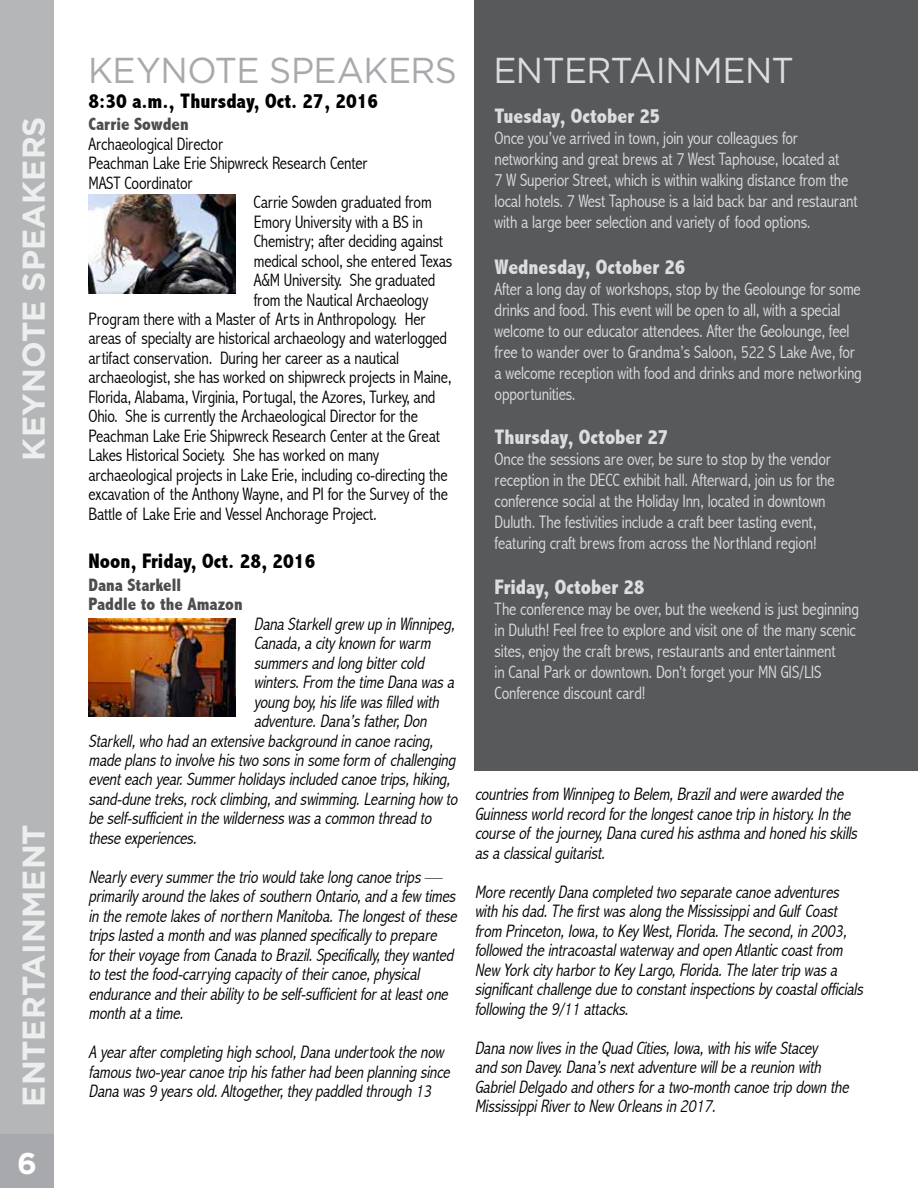
<style>
.page{position:relative;width:918px;height:1188px;background:#fff}
.page>*{position:absolute;margin:0;border:0;box-sizing:border-box;transform-origin:0 0}
.t1{font:36px "Gotham";letter-spacing:-.01em;color:#a7a9ac;scale:.96 1}
.t2{font:36px "Gotham";letter-spacing:-.02em;color:#dcddde;scale:.96 1}
.t3{font:700 31.5px "Gotham";color:#edeeee}
.t4{font:700 30px "Gotham";color:#fff}
.t5{font:800 condensed 21px "Abadi";color:#dcddde}
.t6{font:800 condensed 21px "Abadi";color:#000}
.t7{font:italic 300 condensed 18px/19.5px "Abadi";letter-spacing:-.015em;color:#000}
.t8{font:300 condensed 18px/21px "Abadi";letter-spacing:-.01em;color:#dcddde}
.t9{font:300 condensed 18px "Abadi";letter-spacing:-.01em;color:#000}
.t10{font:800 condensed 18px/19.5px "Abadi";color:#4d4d4f}
</style>
<div class="page">
<div style="left:0;top:1134px;width:54px;height:54px;background:#a7a9ac"></div>
<div style="left:0;top:0;width:54px;height:1134px;background:#b4b6b8"></div>
<div style="left:475px;top:0;width:443px;height:770px;background:#58595b"></div>
<img style="left:88px;top:195px;width:148px;height:98px">
<img style="left:88px;top:618px;width:147px;height:98px">
<h2 class="t3" style="left:13px;top:460px;width:345px;rotate:-90deg">KEYNOTE SPEAKERS</h2>
<h2 class="t3" style="left:13px;top:1107px;width:284px;rotate:-90deg">ENTERTAINMENT</h2>
<h3 class="t4" style="left:17px;top:1144px;width:21px">6</h3>
<h1 class="t1" style="left:88px;top:47px;width:386px">KEYNOTE SPEAKERS</h1>
<p class="t6" style="left:88px;top:88px;width:291px">8:30 a.m., Thursday, Oct. 27, 2016</p>
<p class="t10" style="left:88px;top:114px;width:102px">Carrie Sowden</p>
<p class="t9" style="left:88px;top:133px;width:136px">Archaeological Director</p>
<p class="t9" style="left:88px;top:153px;width:281px">Peachman Lake Erie Shipwreck Research Center</p>
<p class="t9" style="left:88px;top:172px;width:106px">MAST Coordinator</p>
<p class="t9" style="left:254px;top:192px;width:180px">Carrie Sowden graduated from</p>
<p class="t9" style="left:254px;top:211px;width:171px">Emory University with a BS in</p>
<p class="t9" style="left:254px;top:231px;width:191px">Chemistry; after deciding against</p>
<p class="t9" style="left:254px;top:250px;width:200px">medical school, she entered Texas</p>
<p class="t9" style="left:254px;top:270px;width:183px">A&amp;M University. She graduated</p>
<p class="t9" style="left:254px;top:289px;width:176px">from the Nautical Archaeology</p>
<p class="t9" style="left:89px;top:309px;width:339px">Program there with a Master of Arts in Anthropology. Her</p>
<p class="t9" style="left:89px;top:328px;width:360px">areas of specialty are historical archaeology and waterlogged</p>
<p class="t9" style="left:89px;top:348px;width:312px">artifact conservation. During her career as a nautical</p>
<p class="t9" style="left:89px;top:367px;width:365px">archaeologist, she has worked on shipwreck projects in Maine,</p>
<p class="t9" style="left:89px;top:387px;width:349px">Florida, Alabama, Virginia, Portugal, the Azores, Turkey, and</p>
<p class="t9" style="left:89px;top:406px;width:331px">Ohio. She is currently the Archaeological Director for the</p>
<p class="t9" style="left:89px;top:426px;width:353px">Peachman Lake Erie Shipwreck Research Center at the Great</p>
<p class="t9" style="left:89px;top:445px;width:292px">Lakes Historical Society. She has worked on many</p>
<p class="t9" style="left:89px;top:465px;width:361px">archaeological projects in Lake Erie, including co-directing the</p>
<p class="t9" style="left:89px;top:484px;width:361px">excavation of the Anthony Wayne, and PI for the Survey of the</p>
<p class="t9" style="left:89px;top:504px;width:290px">Battle of Lake Erie and Vessel Anchorage Project.</p>
<p class="t6" style="left:88px;top:549px;width:228px">Noon, Friday, Oct. 28, 2016</p>
<p class="t10" style="left:88px;top:575px;width:156px">Dana Starkell<br>Paddle to the Amazon</p>
<p class="t7" style="left:254px;top:614px;width:206px">DanaStarkellgrew up in Winnipeg,</p>
<p class="t7" style="left:254px;top:633px;width:182px">Canada,acity known forwarm</p>
<p class="t7" style="left:254px;top:653px;width:175px">summersand long bittercold</p>
<p class="t7" style="left:254px;top:672px;width:205px">winters.From thetimeDanawasa</p>
<p class="t7" style="left:254px;top:692px;width:190px">young boy,hislifewasfilled with</p>
<p class="t7" style="left:254px;top:711px;width:178px">adventure.Dana’sfather,Don</p>
<p class="t7" style="left:89px;top:731px;width:349px">Starkell,who had an extensivebackground in canoeracing,</p>
<p class="t7" style="left:89px;top:750px;width:372px">madeplansto involvehistwo sonsin someform of challenging</p>
<p class="t7" style="left:89px;top:770px;width:366px">eventeach year.Summerholidaysincluded canoetrips,hiking,</p>
<p class="t7" style="left:89px;top:789px;width:374px">sand-dunetreks,rockclimbing,and swimming.Learning how to</p>
<p class="t7" style="left:89px;top:809px;width:348px">beself-sufficientin thewildernesswasacommon thread to</p>
<p class="t7" style="left:89px;top:828px;width:113px">theseexperiences.</p>
<p class="t7" style="left:89px;top:867px;width:373px">Nearly every summerthetrio would takelong canoetrips— primarily around thelakesof southern Ontario,and afew times in theremotelakesof northern Manitoba.Thelongestof these tripslasted amonth and wasplanned specifically to prepare fortheirvoyagefrom Canadato Brazil.Specifically,they wanted to testthefood-carrying capacity of theircanoe,physical enduranceand theirability to beself-sufficientforatleastone month atatime.</p>
<p class="t7" style="left:89px;top:1043px;width:366px">A yearaftercompleting high school,Danaundertookthenow famoustwo-yearcanoetrip hisfatherhad been planning since<br>Danawas9 yearsold.Altogether,they paddled through 13</p>
<h1 class="t2" style="left:494px;top:47px;width:315px">ENTERTAINMENT</h1>
<p class="t5" style="left:495px;top:103px;width:167px">Tuesday, October 25</p>
<p class="t8" style="left:495px;top:127px;width:365px">Once you’ve arrived in town, join your colleagues for networking and great brews at 7 West Taphouse, located at<br>7 W Superior Street, which is within walking distance from the local hotels. 7 West Taphouse is a laid back bar and restaurant with a large beer selection and variety of food options.</p>
<p class="t5" style="left:495px;top:255px;width:192px">Wednesday, October 26</p>
<p class="t8" style="left:495px;top:278px;width:369px">After a long day of workshops, stop by the Geolounge for some drinks and food. This event will be open to all, with a special welcome to our educator attendees. After the Geolounge, feel free to wander over to Grandma’s Saloon, 522 S Lake Ave, for a welcome reception with food and drinks and more networking opportunities.</p>
<p class="t5" style="left:495px;top:425px;width:175px">Thursday, October 27</p>
<p class="t8" style="left:495px;top:449px;width:341px">Once the sessions are over, be sure to stop by the vendor reception in the DECC exhibit hall. Afterward, join us for the conference social at the Holiday Inn, located in downtown Duluth. The festivities include a craft beer tasting event, featuring craft brews from across the Northland region!</p>
<p class="t5" style="left:495px;top:575px;width:151px">Friday, October 28</p>
<p class="t8" style="left:495px;top:599px;width:366px">The conference may be over, but the weekend is just beginning in Duluth! Feel free to explore and visit one of the many scenic sites, enjoy the craft brews, restaurants and entertainment<br>in Canal Park or downtown. Don’t forget your MN GIS/LIS Conference discount card!</p>
<p class="t7" style="left:475px;top:784px;width:388px">countriesfrom Winnipeg to Belem,Braziland wereawarded the Guinnessworld record forthelongestcanoetrip in history.In the courseof thejourney,Danacured hisasthmaand honed hisskills asaclassicalguitarist.</p>
<p class="t7" style="left:475px;top:882px;width:393px">Morerecently Danacompleted two separatecanoeadventures with hisdad.Thefirstwasalong theMississippiand Gulf Coast from Princeton,Iowa,to Key West,Florida.Thesecond,in 2003, followed theintracoastalwaterway and open Atlanticcoastfrom New Yorkcity harborto Key Largo,Florida.Thelatertrip wasa significantchallengedueto constantinspectionsby coastalofficials following the9/11 attacks.</p>
<p class="t7" style="left:475px;top:1038px;width:379px">Dananow livesin theQuad Cities,Iowa,with hiswifeStacey<br>and son Davey.Dana’snextadventurewillbeareunion with GabrielDelgado and othersforatwo-month canoetrip down the MississippiRiverto New Orleansin 2017.</p>
</div>
